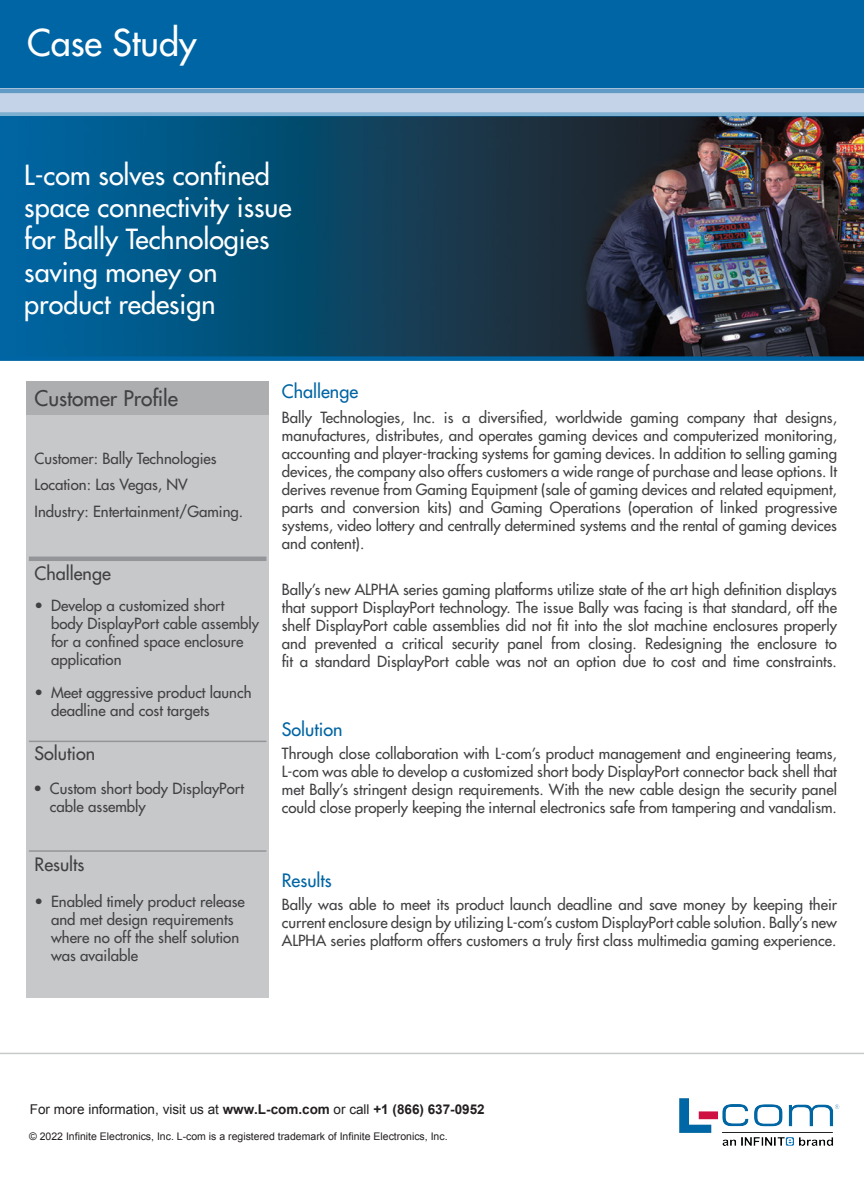
<style>
.page{position:relative;width:864px;height:1188px;background:#fff}
.page>*{position:absolute;margin:0;border:0;box-sizing:border-box;transform-origin:0 0}
.t1{font:36px "Futura";color:#fff}
.t2{font:27px/32.4px "Futura";color:#fff}
.t3{font:21px "Futura";color:#414042}
.t4{font:18px "Futura";color:#0065a4}
.t5{font:18px "Futura";color:#414042}
.t6{font:15px/18px "Futura";color:#414042}
.t7{font:13.5px "Arial";color:#231f20}
.t8{font:10.5px "Arial";color:#231f20}
.s1{font-weight:700}
</style>
<div class="page">
<img style="left:0;top:117px;width:864px;height:239px">
<div style="left:0;top:0;width:864px;height:101px;background:#0065a4"></div>
<div style="left:0;top:89px;width:864px;height:24px;background:#c5d3e8"></div>
<div style="left:0;top:356px;width:864px;height:5px;background:#0065a4"></div>
<div style="left:0;top:112px;width:864px;height:5px;background:#7db0d0"></div>
<hr style="left:0;top:89px;width:864px;height:4px;background:#609ac5">
<hr style="left:0;top:1053px;width:864px;height:1px;background:#939598">
<div style="left:26px;top:381px;width:243px;height:617px;background:#c7c8ca"></div>
<div style="left:26px;top:381px;width:243px;height:33px;background:#acaeb0"></div>
<hr style="left:29px;top:557px;width:237px;height:4px;background:#939598">
<hr style="left:29px;top:741px;width:237px;height:1px;background:#939598">
<hr style="left:29px;top:850px;width:237px;height:2px;background:#939598">
<img style="left:680px;top:1099px;width:159px;height:46px">
<h1 class="t1" style="left:27px;top:19px;width:171px">Case Study</h1>
<h2 class="t2" style="left:24px;top:158px;width:269px">L-com solves confined space connectivity issue for Bally Technologies saving money on product redesign</h2>
<h3 class="t3" style="left:35px;top:385px;width:145px">Customer Profile</h3>
<p class="t6" style="left:35px;top:445px;width:210px;line-height:26.4px">Customer: Bally Technologies<br>Location: Las Vegas, NV<br>Industry: Entertainment/Gaming.</p>
<p class="t5" style="left:35px;top:561px;width:78px">Challenge</p>
<p class="t6" style="left:51px;top:597px;width:210px;text-indent:-16px">• Develop a customized short body DisplayPort cable assembly for a confined space enclosure application</p>
<p class="t6" style="left:51px;top:683px;width:202px;text-indent:-16px">• Meet aggressive product launch deadline and cost targets</p>
<p class="t5" style="left:35px;top:742px;width:62px">Solution</p>
<p class="t6" style="left:50px;top:780px;width:195px;text-indent:-16px">• Custom short body DisplayPort cable assembly</p>
<p class="t5" style="left:35px;top:852px;width:51px">Results</p>
<p class="t6" style="left:51px;top:892px;width:195px;text-indent:-17px">• Enabled timely product release and met design requirements where no off the shelf solution was available</p>
<p class="t4" style="left:282px;top:379px;width:78px">Challenge</p>
<p class="t6" style="left:282px;top:408px;width:557px;text-align:justify">Bally Technologies, Inc. is a diversified, worldwide gaming company that designs, manufactures, distributes, and operates gaming devices and computerized monitoring, accounting and player-tracking systems for gaming devices. In addition to selling gaming devices, the company also offers customers a wide range of purchase and lease options. It derives revenue from Gaming Equipment (sale of gaming devices and related equipment, parts and conversion kits) and Gaming Operations (operation of linked progressive systems, video lottery and centrally determined systems and the rental of gaming devices and content).</p>
<p class="t6" style="left:282px;top:581px;width:557px;text-align:justify">Bally’s new ALPHA series gaming platforms utilize state of the art high definition displays that support DisplayPort technology. The issue Bally was facing is that standard, off the shelf DisplayPort cable assemblies did not fit into the slot machine enclosures properly and prevented a critical security panel from closing. Redesigning the enclosure to fit a standard DisplayPort cable was not an option due to cost and time constraints.</p>
<p class="t4" style="left:282px;top:717px;width:62px">Solution</p>
<p class="t6" style="left:282px;top:744px;width:557px;text-align:justify">Through close collaboration with L-com’s product management and engineering teams, L-com was able to develop a customized short body DisplayPort connector back shell that met Bally’s stringent design requirements. With the new cable design the security panel could close properly keeping the internal electronics safe from tampering and vandalism.</p>
<p class="t4" style="left:282px;top:869px;width:51px">Results</p>
<p class="t6" style="left:282px;top:896px;width:557px;text-align:justify">Bally was able to meet its product launch deadline and save money by keeping their current enclosure design by utilizing L-com’s custom DisplayPort cable solution. Bally’s new ALPHA series platform offers customers a truly first class multimedia gaming experience.</p>
<p class="t7" style="left:30px;top:1100px;width:456px">For more information, visit us at <span class="s1">www.L-com.com</span> or call <span class="s1">+1 (866) 637-0952</span></p>
<p class="t8" style="left:29px;top:1129px;width:420px">© 2022 Infinite Electronics, Inc. L-com is a registered trademark of Infinite Electronics, Inc.</p>
</div>
